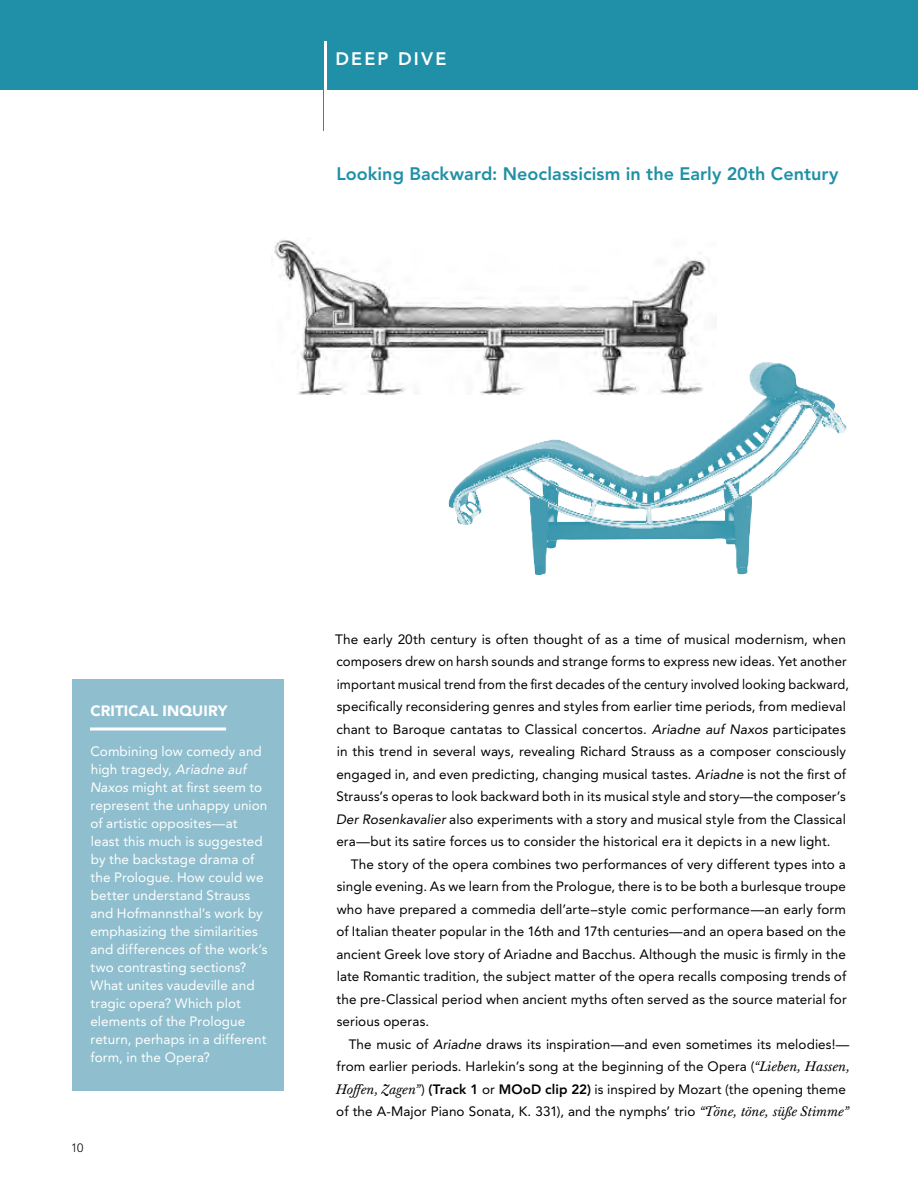
<style>
.page{position:relative;width:918px;height:1188px;background:#fff}
.page>*{position:absolute;margin:0;border:0;box-sizing:border-box;transform-origin:0 0}
.t1{font:300 90px "Avenir LT Pro";color:#1f90a7;scale:.6 1}
.t2{font:800 18px "Avenir LT Pro";letter-spacing:.005em;color:#1f90a7}
.t3{font:800 18px "Avenir LT Pro";letter-spacing:.12em;color:#fff}
.t4{font:900 15px "Avenir";letter-spacing:.01em;color:#fff}
.t5{font:13.5px/22.5px "Avenir LT Pro";letter-spacing:.005em;color:#000}
.t6{font:13.5px/18px "Avenir LT Pro";letter-spacing:.005em;color:#fff}
.t7{font:300 12px "Avenir LT Pro";color:#000}
.s1{font-style:italic}
.s2{font-family:"Baskerville Ten Pro";font-style:italic}
.s3{font-weight:800}
</style>
<div class="page">
<div style="left:0;top:0;width:918px;height:90px;background:#1f90a7"></div>
<img style="left:274px;top:240px;width:432px;height:154px">
<img style="left:446px;top:362px;width:401px;height:213px">
<div style="left:72px;top:679px;width:212px;height:412px;background:#8fbfce"></div>
<hr style="left:90px;top:728px;width:136px;height:2px;background:#fff">
<h1 class="t1" style="left:318px;top:24px;width:21px">|</h1>
<h2 class="t3" style="left:335px;top:48px;width:112px">DEEP DIVE</h2>
<h2 class="t2" style="left:336px;top:163px;width:504px">Looking Backward: Neoclassicism in the Early 20th Century</h2>
<p class="t4" style="left:90px;top:697px;width:139px">CRITICAL INQUIRY</p>
<p class="t6" style="left:90px;top:742px;width:179px">Combining low comedy and high tragedy, <span class="s1">Ariadne auf<br>Naxos</span> might at first seem to represent the unhappy union of artistic opposites—at least this much is suggested by the backstage drama of the Prologue. How could we better understand Strauss and Hofmannsthal’s work by emphasizing the similarities and differences of the work’s two contrasting sections?<br>What unites vaudeville and tragic opera? Which plot elements of the Prologue return, perhaps in a different form, in the Opera?</p>
<p class="t7" style="left:71px;top:1141px;width:14px">10</p>
<p class="t5" style="left:335px;top:627px;width:515px">The early 20th century is often thought of as a time of musical modernism, when composers drew on harsh sounds and strange forms to express new ideas. Yet another important musical trend from the first decades of the century involved looking backward, specifically reconsidering genres and styles from earlier time periods, from medieval chant to Baroque cantatas to Classical concertos. <span class="s1">Ariadne auf Naxos</span> participates in this trend in several ways, revealing Richard Strauss as a composer consciously engaged in, and even predicting, changing musical tastes. <span class="s1">Ariadne</span> is not the first of Strauss’s operas to look backward both in its musical style and story—the composer’s <span class="s1">Der Rosenkavalier</span> also experiments with a story and musical style from the Classical era—but its satire forces us to consider the historical era it depicts in a new light.</p>
<p class="t5" style="left:336px;top:852px;width:512px;text-align:justify;text-indent:15px">The story of the opera combines two performances of very different types into a single evening. As we learn from the Prologue, there is to be both a burlesque troupe who have prepared a commedia dell’arte–style comic performance—an early form of Italian theater popular in the 16th and 17th centuries—and an opera based on the ancient Greek love story of Ariadne and Bacchus. Although the music is firmly in the late Romantic tradition, the subject matter of the opera recalls composing trends of the pre-Classical period when ancient myths often served as the source material for serious operas.</p>
<p class="t5" style="left:336px;top:1032px;width:516px;text-indent:13px">The music of <span class="s1">Ariadne</span> draws its inspiration—and even sometimes its melodies!— from earlier periods. Harlekin’s song at the beginning of the Opera (<span class="s2">“Lieben, Hassen, Hoffen, Zagen”</span>) <span class="s3">(Track 1</span> or <span class="s3">MOoD clip 22)</span> is inspired by Mozart (the opening theme of the A-Major Piano Sonata, K. 331), and the nymphs’ trio <span class="s2">“Töne, töne, süße Stimme”</span></p>
</div>
